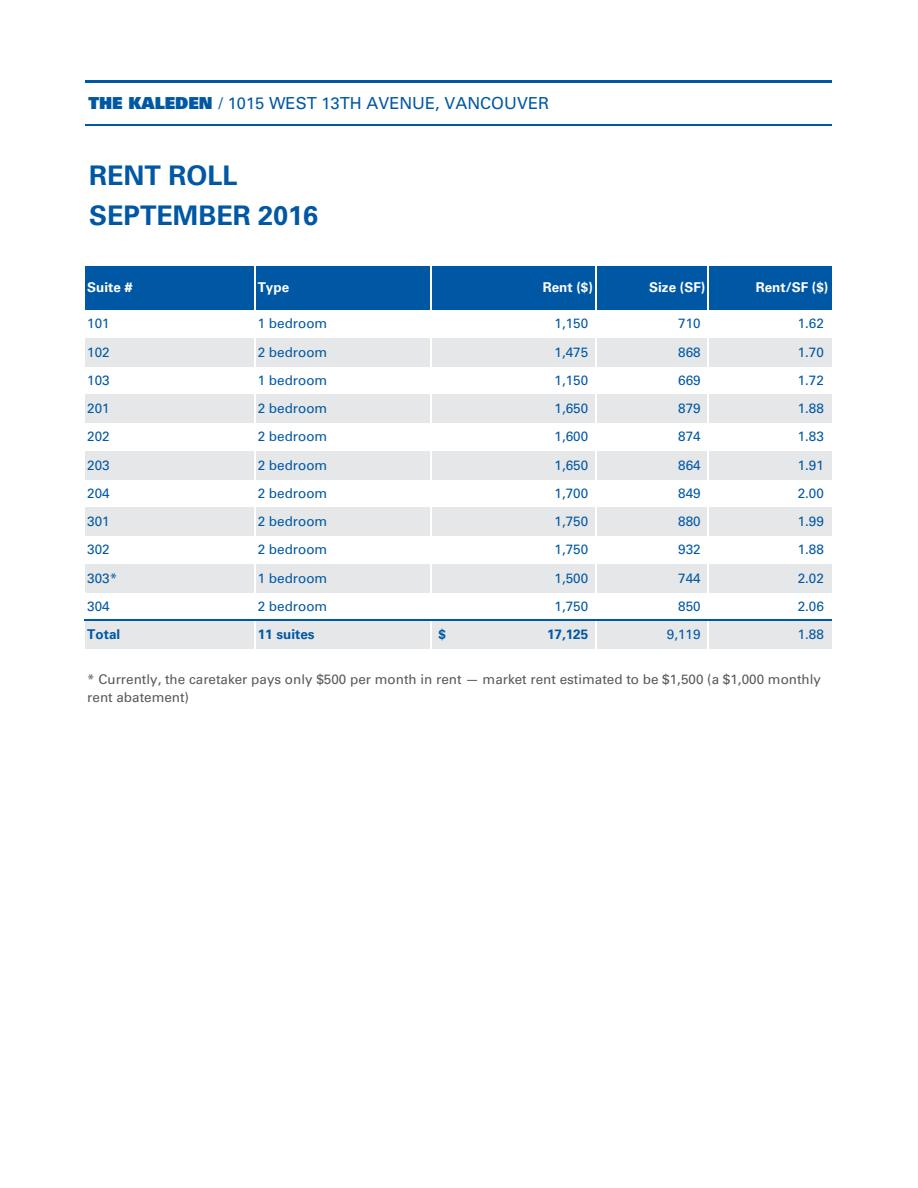
<style>
.page{position:relative;width:918px;height:1188px;background:#fff}
.page>*{position:absolute;margin:0;border:0;box-sizing:border-box;transform-origin:0 0}
.t1{font:700 27px/40.2px "Univers LT Std";color:#0058a4}
.t2{font:16.5px "Univers LT Std";color:#0058a4}
.t3{font:13.5px "Univers LT Std";color:#0058a4}
.t4{font:13.5px/17.7px "Univers LT Std";color:#595959}
.t5{font:700 13.5px "Univers LT Std";color:#fff}
.t6{font:700 13.5px "Univers LT Std";color:#0058a4}
.s1{font-family:"Univers LT Std X Black"}
</style>
<div class="page">
<div style="left:85px;top:266px;width:747px;height:44px;background:#0058a4"></div>
<div style="left:85px;top:338px;width:747px;height:28px;background:#e6e7e8"></div>
<div style="left:85px;top:394px;width:747px;height:29px;background:#e6e7e8"></div>
<div style="left:85px;top:451px;width:747px;height:28px;background:#e6e7e8"></div>
<div style="left:85px;top:507px;width:747px;height:29px;background:#e6e7e8"></div>
<div style="left:85px;top:564px;width:747px;height:28px;background:#e6e7e8"></div>
<div style="left:85px;top:620px;width:747px;height:29px;background:#e6e7e8"></div>
<hr style="left:254px;top:266px;width:2px;height:354px;background:#fff">
<hr style="left:431px;top:266px;width:1px;height:354px;background:#fff">
<hr style="left:595px;top:266px;width:2px;height:354px;background:#fff">
<hr style="left:707px;top:266px;width:2px;height:354px;background:#fff">
<hr style="left:254px;top:621px;width:2px;height:28px;background:#fff">
<svg style="left:431px;top:621px;width:1px;height:28px"></svg>
<hr style="left:595px;top:621px;width:2px;height:28px;background:#fff">
<hr style="left:707px;top:621px;width:2px;height:28px;background:#fff">
<hr style="left:85px;top:80px;width:747px;height:3px;background:#0058a4">
<hr style="left:85px;top:124px;width:747px;height:2px;background:#0058a4">
<hr style="left:84px;top:620px;width:748px;height:1px;background:#0058a4">
<p class="t2" style="left:88px;top:97px;width:462px"><span class="s1">THE KALEDEN</span> / 1015 WEST 13TH AVENUE, VANCOUVER</p>
<h1 class="t1" style="left:89px;top:157px;width:231px">RENT ROLL<br>SEPTEMBER 2016</h1>
<p class="t5" style="left:87px;top:282px;width:46px">Suite #</p>
<p class="t5" style="left:258px;top:282px;width:33px">Type</p>
<p class="t5" style="left:543px;top:282px;width:52px">Rent ($)</p>
<p class="t5" style="left:649px;top:282px;width:58px">Size (SF)</p>
<p class="t5" style="left:756px;top:282px;width:74px">Rent/SF ($)</p>
<p class="t3" style="left:87px;top:318px;width:24px">101</p>
<p class="t3" style="left:258px;top:318px;width:71px">1 bedroom</p>
<p class="t3" style="left:678px;top:318px;width:24px">710</p>
<p class="t3" style="left:555px;top:318px;width:35px">1,150</p>
<p class="t3" style="left:798px;top:318px;width:28px">1.62</p>
<p class="t3" style="left:87px;top:346px;width:24px">102</p>
<p class="t3" style="left:258px;top:346px;width:71px">2 bedroom</p>
<p class="t3" style="left:678px;top:346px;width:24px">868</p>
<p class="t3" style="left:555px;top:346px;width:35px">1,475</p>
<p class="t3" style="left:798px;top:346px;width:28px">1.70</p>
<p class="t3" style="left:87px;top:374px;width:24px">103</p>
<p class="t3" style="left:258px;top:374px;width:71px">1 bedroom</p>
<p class="t3" style="left:678px;top:374px;width:24px">669</p>
<p class="t3" style="left:555px;top:374px;width:35px">1,150</p>
<p class="t3" style="left:798px;top:374px;width:28px">1.72</p>
<p class="t3" style="left:87px;top:403px;width:24px">201</p>
<p class="t3" style="left:258px;top:403px;width:71px">2 bedroom</p>
<p class="t3" style="left:678px;top:403px;width:24px">879</p>
<p class="t3" style="left:555px;top:403px;width:35px">1,650</p>
<p class="t3" style="left:798px;top:403px;width:28px">1.88</p>
<p class="t3" style="left:87px;top:431px;width:24px">202</p>
<p class="t3" style="left:258px;top:431px;width:71px">2 bedroom</p>
<p class="t3" style="left:678px;top:431px;width:24px">874</p>
<p class="t3" style="left:555px;top:431px;width:35px">1,600</p>
<p class="t3" style="left:798px;top:431px;width:28px">1.83</p>
<p class="t3" style="left:87px;top:459px;width:24px">203</p>
<p class="t3" style="left:258px;top:459px;width:71px">2 bedroom</p>
<p class="t3" style="left:678px;top:459px;width:24px">864</p>
<p class="t3" style="left:555px;top:459px;width:35px">1,650</p>
<p class="t3" style="left:798px;top:459px;width:28px">1.91</p>
<p class="t3" style="left:87px;top:487px;width:24px">204</p>
<p class="t3" style="left:258px;top:487px;width:71px">2 bedroom</p>
<p class="t3" style="left:678px;top:487px;width:24px">849</p>
<p class="t3" style="left:555px;top:487px;width:35px">1,700</p>
<p class="t3" style="left:798px;top:487px;width:28px">2.00</p>
<p class="t3" style="left:87px;top:516px;width:24px">301</p>
<p class="t3" style="left:258px;top:516px;width:71px">2 bedroom</p>
<p class="t3" style="left:678px;top:516px;width:24px">880</p>
<p class="t3" style="left:555px;top:516px;width:35px">1,750</p>
<p class="t3" style="left:798px;top:516px;width:28px">1.99</p>
<p class="t3" style="left:87px;top:544px;width:24px">302</p>
<p class="t3" style="left:258px;top:544px;width:71px">2 bedroom</p>
<p class="t3" style="left:678px;top:544px;width:24px">932</p>
<p class="t3" style="left:555px;top:544px;width:35px">1,750</p>
<p class="t3" style="left:798px;top:544px;width:28px">1.88</p>
<p class="t3" style="left:87px;top:572px;width:31px">303*</p>
<p class="t3" style="left:258px;top:572px;width:71px">1 bedroom</p>
<p class="t3" style="left:678px;top:572px;width:24px">744</p>
<p class="t3" style="left:555px;top:572px;width:35px">1,500</p>
<p class="t3" style="left:798px;top:572px;width:28px">2.02</p>
<p class="t3" style="left:87px;top:600px;width:24px">304</p>
<p class="t3" style="left:258px;top:600px;width:71px">2 bedroom</p>
<p class="t3" style="left:678px;top:600px;width:24px">850</p>
<p class="t3" style="left:555px;top:600px;width:35px">1,750</p>
<p class="t3" style="left:798px;top:600px;width:28px">2.06</p>
<p class="t6" style="left:87px;top:629px;width:34px">Total</p>
<p class="t6" style="left:258px;top:629px;width:58px">11 suites</p>
<p class="t6" style="left:439px;top:629px;width:9px">$</p>
<p class="t6" style="left:547px;top:629px;width:43px">17,125</p>
<p class="t3" style="left:798px;top:629px;width:28px">1.88</p>
<p class="t3" style="left:667px;top:629px;width:35px">9,119</p>
<p class="t4" style="left:87px;top:671px;width:735px">* Currently, the caretaker pays only $500 per month in rent — market rent estimated to be $1,500 (a $1,000 monthly rent abatement)</p>
</div>
